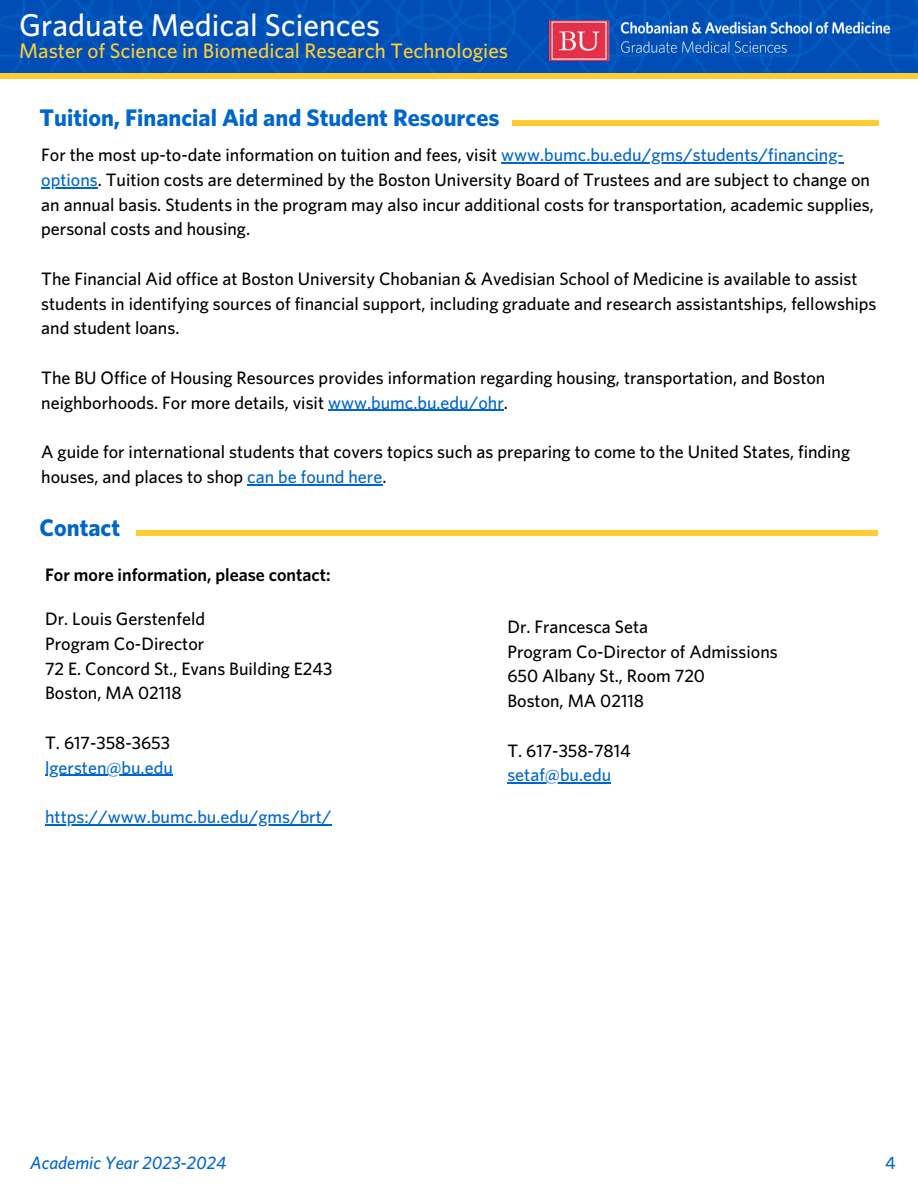
<style>
.page{position:relative;width:918px;height:1188px;background:#fff}
.page>*{position:absolute;margin:0;border:0;box-sizing:border-box;transform-origin:0 0}
.t1{font:500 31.5px "Whitney";color:#fff}
.t2{font:700 24px "Whitney";color:#06c}
.t3{font:500 21px "Whitney";color:#fc3}
.t4{font:500 18px/24.8px "Whitney";color:#000}
.t5{font:500 18px "Whitney";color:#06c}
.t6{font:600 18px "Whitney";color:#000}
.t7{font:italic 500 18px "Whitney";color:#06c}
.s1{color:#06c}
</style>
<div class="page">
<img style="left:0;top:0;width:918px;height:73px">
<img style="left:549px;top:20px;width:359px;height:40px">
<div style="left:0;top:73px;width:918px;height:6px;background:#fc3"></div>
<div style="left:512px;top:120px;width:366px;height:5px;background:#fc3"></div>
<hr style="left:501px;top:162px;width:343px;height:1px;background:#06c">
<hr style="left:41px;top:187px;width:57px;height:1px;background:#06c">
<hr style="left:328px;top:410px;width:176px;height:1px;background:#06c">
<hr style="left:247px;top:484px;width:135px;height:1px;background:#06c">
<div style="left:136px;top:530px;width:742px;height:6px;background:#fc3"></div>
<hr style="left:45px;top:775px;width:128px;height:1px;background:#06c">
<hr style="left:45px;top:824px;width:286px;height:1px;background:#06c">
<hr style="left:507px;top:783px;width:104px;height:1px;background:#06c">
<p class="t1" style="left:19px;top:10px;width:362px">Graduate Medical Sciences</p>
<p class="t3" style="left:19px;top:42px;width:490px">Master of Science in Biomedical Research Technologies</p>
<p class="t2" style="left:40px;top:107px;width:462px">Tuition, Financial Aid and Student Resources</p>
<p class="t4" style="left:41px;top:143px;width:834px">For the most up-to-date information on tuition and fees, visit <span class="s1">www.bumc.bu.edu/gms/students/financing&shy;options</span>. Tuition costs are determined by the Boston University Board of Trustees and are subject to change on an annual basis. Students in the program may also incur additional costs for transportation, academic supplies, personal costs and housing.</p>
<p class="t4" style="left:41px;top:267px;width:837px">The Financial Aid office at Boston University Chobanian &amp; Avedisian School of Medicine is available to assist students in identifying sources of financial support, including graduate and research assistantships, fellowships and student loans.</p>
<p class="t4" style="left:41px;top:366px;width:786px">The BU Office of Housing Resources provides information regarding housing, transportation, and Boston neighborhoods. For more details, visit <span class="s1">www.bumc.bu.edu/ohr</span>.</p>
<p class="t4" style="left:41px;top:440px;width:810px">A guide for international students that covers topics such as preparing to come to the United States, finding houses, and places to shop <span class="s1">can be found here</span>.</p>
<p class="t2" style="left:40px;top:517px;width:82px">Contact</p>
<p class="t6" style="left:45px;top:567px;width:287px">For more information, please contact:</p>
<p class="t4" style="left:45px;top:607px;width:161px">Dr. Louis Gerstenfeld</p>
<p class="t4" style="left:45px;top:632px;width:161px">Program Co-Director</p>
<p class="t4" style="left:45px;top:657px;width:289px">72 E. Concord St., Evans Building E243</p>
<p class="t4" style="left:45px;top:681px;width:138px">Boston, MA 02118</p>
<p class="t4" style="left:45px;top:731px;width:126px">T. 617-358-3653</p>
<p class="t5" style="left:45px;top:759px;width:129px">lgersten@bu.edu</p>
<p class="t5" style="left:45px;top:809px;width:288px">https://www.bumc.bu.edu/gms/brt/</p>
<p class="t4" style="left:507px;top:615px;width:142px">Dr. Francesca Seta</p>
<p class="t4" style="left:507px;top:640px;width:272px">Program Co-Director of Admissions</p>
<p class="t4" style="left:507px;top:665px;width:199px">650 Albany St., Room 720</p>
<p class="t4" style="left:507px;top:689px;width:138px">Boston, MA 02118</p>
<p class="t4" style="left:507px;top:739px;width:125px">T. 617-358-7814</p>
<p class="t5" style="left:507px;top:767px;width:105px">setaf@bu.edu</p>
<p class="t7" style="left:30px;top:1155px;width:198px">Academic Year 2023-2024</p>
<p class="t5" style="left:885px;top:1155px;width:12px">4</p>
</div>
